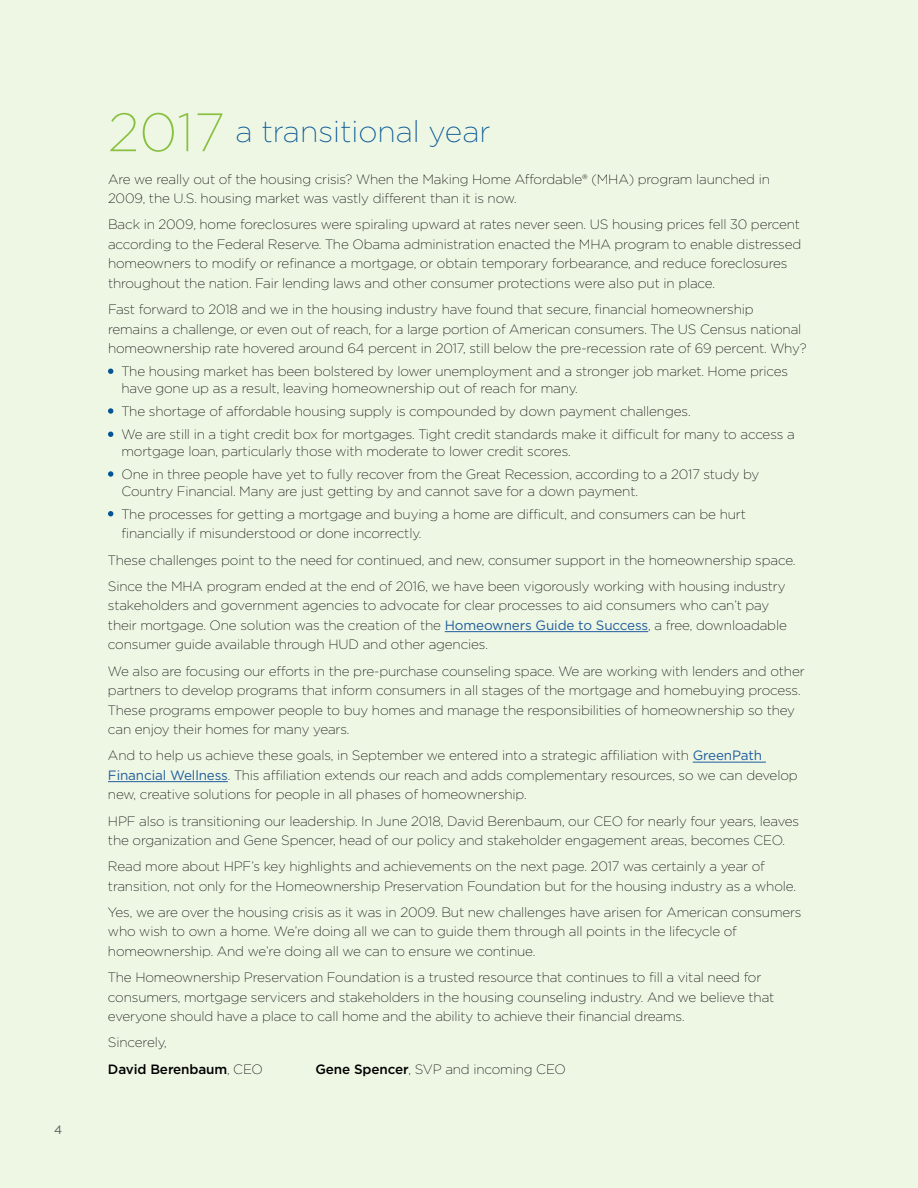
<style>
.page{position:relative;width:918px;height:1188px;background:#eef6e4}
.page>*{position:absolute;margin:0;border:0;box-sizing:border-box;transform-origin:0 0}
.t1{font:200 30px "Gotham";color:#045594}
.t2{font:200 13.5px/19.5px "Gotham";letter-spacing:-.01em;color:#000}
.t3{font:12px "Gotham";color:#58595b}
.s1{font-size:54px;color:#88c140}
.s2{font-weight:400;color:#215e9e}
.s3{font-weight:500}
</style>
<div class="page">
<hr style="left:445px;top:631px;width:203px;height:1px;background:#215e9e">
<hr style="left:693px;top:762px;width:73px;height:1px;background:#215e9e">
<hr style="left:108px;top:781px;width:120px;height:1px;background:#215e9e">
<svg style="left:108px;top:369px;width:5px;height:5px"></svg>
<svg style="left:108px;top:408px;width:5px;height:6px"></svg>
<svg style="left:108px;top:432px;width:5px;height:5px"></svg>
<svg style="left:108px;top:471px;width:5px;height:6px"></svg>
<svg style="left:108px;top:511px;width:5px;height:5px"></svg>
<p class="t3" style="left:54px;top:1122px;width:10px">4</p>
<h1 class="t1" style="left:108px;top:113px;width:384px"><span class="s1">2017</span> a transitional year</h1>
<p class="t2" style="left:108px;top:169px;width:663px">Are we really out of the housing crisis? When the Making Home Affordable® (MHA) program launched in<br>2009, the U.S. housing market was vastly different than it is now.</p>
<p class="t2" style="left:108px;top:214px;width:695px">Back in 2009, home foreclosures were spiraling upward at rates never seen. US housing prices fell 30 percent according to the Federal Reserve. The Obama administration enacted the MHA program to enable distressed homeowners to modify or refinance a mortgage, or obtain temporary forbearance, and reduce foreclosures throughout the nation. Fair lending laws and other consumer protections were also put in place.</p>
<p class="t2" style="left:108px;top:299px;width:700px">Fast forward to 2018 and we in the housing industry have found that secure, financial homeownership remains a challenge, or even out of reach, for a large portion of American consumers. The US Census national homeownership rate hovered around 64 percent in 2017, still below the pre-recession rate of 69 percent. Why?</p>
<p class="t2" style="left:121px;top:363px;width:668px;line-height:16.5px">The housing market has been bolstered by lower unemployment and a stronger job market. Home prices have gone up as a result, leaving homeownership out of reach for many.</p>
<p class="t2" style="left:121px;top:399px;width:675px;line-height:23.2px">The shortage of affordable housing supply is compounded by down payment challenges.<br>We are still in a tight credit box for mortgages. Tight credit standards make it difficult for many to access a</p>
<p class="t2" style="left:121px;top:439px;width:639px;line-height:23.2px">mortgage loan, particularly those with moderate to lower credit scores.<br>One in three people have yet to fully recover from the Great Recession, according to a 2017 study by</p>
<p class="t2" style="left:121px;top:479px;width:626px;line-height:23.2px">Country Financial. Many are just getting by and cannot save for a down payment.<br>The processes for getting a mortgage and buying a home are difficult, and consumers can be hurt</p>
<p class="t2" style="left:108px;top:520px;width:689px;line-height:26.2px;text-indent:14px">financially if misunderstood or done incorrectly.<br>These challenges point to the need for continued, and new, consumer support in the homeownership space.<br>Since the MHA program ended at the end of 2016, we have been vigorously working with housing industry</p>
<p class="t2" style="left:108px;top:595px;width:680px">stakeholders and government agencies to advocate for clear processes to aid consumers who can’t pay their mortgage. One solution was the creation of the <span class="s2">Homeowners Guide to Success</span>, a free, downloadable consumer guide available through HUD and other agencies.</p>
<p class="t2" style="left:108px;top:661px;width:698px">We also are focusing our efforts in the pre-purchase counseling space. We are working with lenders and other partners to develop programs that inform consumers in all stages of the mortgage and homebuying process.<br>These programs empower people to buy homes and manage the responsibilities of homeownership so they can enjoy their homes for many years.</p>
<p class="t2" style="left:108px;top:745px;width:691px">And to help us achieve these goals, in September we entered into a strategic affiliation with <span class="s2">GreenPath<br>Financial Wellness</span>. This affiliation extends our reach and adds complementary resources, so we can develop new, creative solutions for people in all phases of homeownership.</p>
<p class="t2" style="left:108px;top:811px;width:693px">HPF also is transitioning our leadership. In June 2018, David Berenbaum, our CEO for nearly four years, leaves the organization and Gene Spencer, head of our policy and stakeholder engagement areas, becomes CEO.</p>
<p class="t2" style="left:108px;top:856px;width:689px">Read more about HPF’s key highlights and achievements on the next page. 2017 was certainly a year of transition, not only for the Homeownership Preservation Foundation but for the housing industry as a whole.</p>
<p class="t2" style="left:108px;top:902px;width:695px">Yes, we are over the housing crisis as it was in 2009. But new challenges have arisen for American consumers who wish to own a home. We’re doing all we can to guide them through all points in the lifecycle of homeownership. And we’re doing all we can to ensure we continue.</p>
<p class="t2" style="left:108px;top:967px;width:668px">The Homeownership Preservation Foundation is a trusted resource that continues to fill a vital need for consumers, mortgage servicers and stakeholders in the housing counseling industry. And we believe that everyone should have a place to call home and the ability to achieve their financial dreams.</p>
<p class="t2" style="left:108px;top:1029px;width:157px;line-height:26.2px">Sincerely,<br><span class="s3">David Berenbaum</span>, CEO</p>
<p class="t2" style="left:315px;top:1059px;width:252px"><span class="s3">Gene Spencer</span>, SVP and incoming CEO</p>
</div>
